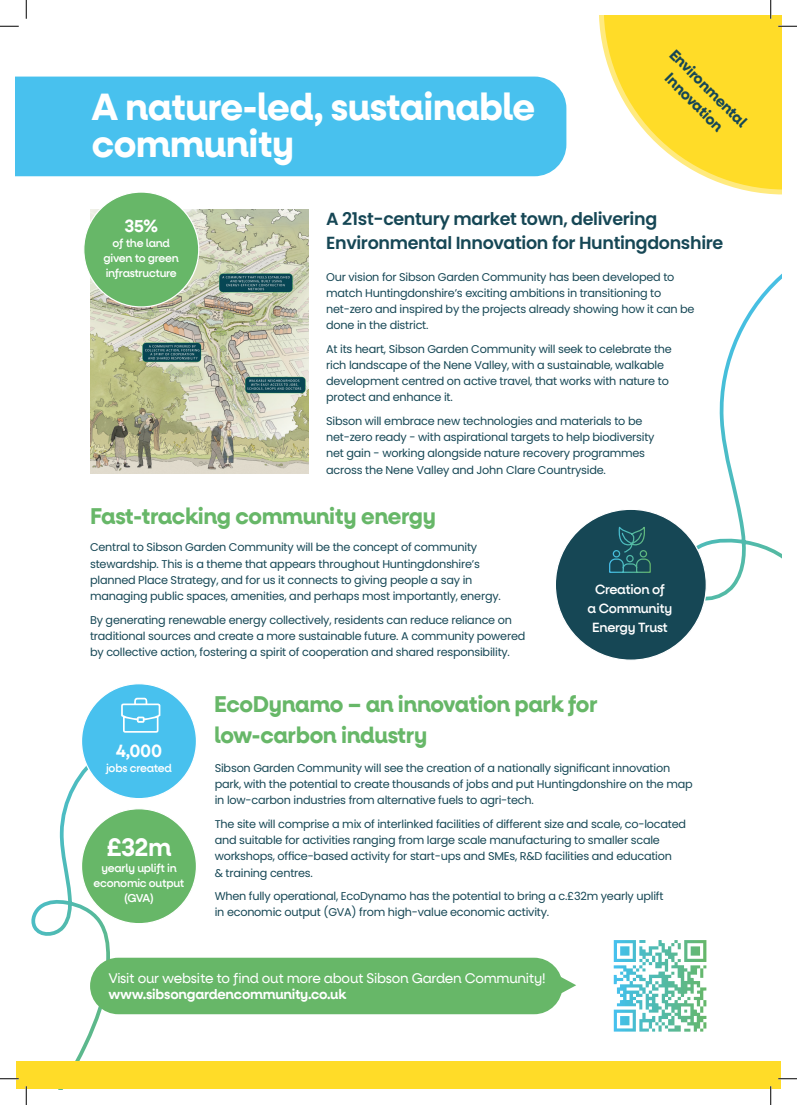
<style>
.page{position:relative;width:797px;height:1105px;background:#fff}
.page>*{position:absolute;margin:0;border:0;box-sizing:border-box;transform-origin:0 0}
.t1{font:700 37.5px/37.5px "Neulis Alt";letter-spacing:-.015em;color:#fff}
.t2{font:600 25px "Neulis Alt";color:#fff}
.t3{font:700 22.5px/31.2px "Neulis Alt";letter-spacing:-.015em;color:#67b768}
.t4{font:600 17.5px/23.8px "Poppins";letter-spacing:-.02em;color:#164755}
.t5{font:600 17.5px "Neulis Alt";color:#fff}
.t6{font:700 15px/20px "Neulis Alt";color:#164755;text-align:center}
.t7{font:13.75px "Neulis Alt";letter-spacing:-.015em;color:#fff}
.t8{font:600 13.75px "Neulis Alt";letter-spacing:-.015em;color:#fff}
.t9{font:500 13.25px/19px "Neulis Alt";letter-spacing:-.02em;color:#fff;text-align:center}
.t10{font:11.25px/16.2px "Poppins";letter-spacing:-.02em;color:#164755}
.t11{font:500 11.25px/15px "Neulis Alt";letter-spacing:-.02em;color:#fff;text-align:center}
</style>
<div class="page">
<svg style="left:676px;top:274px;width:105px;height:371px"></svg>
<svg style="left:16px;top:766px;width:117px;height:296px"></svg>
<svg style="left:613px;top:940px;width:93px;height:92px"></svg>
<div style="left:16px;top:77px;width:550px;height:99px;background:#48c1ee"></div>
<div style="left:90px;top:958px;width:472px;height:56px;background:#67b768;border-radius:28px"></div>
<svg style="left:560px;top:976px;width:16px;height:18px"></svg>
<img style="left:90px;top:209px;width:219px;height:265px">
<div style="left:81px;top:684px;width:115px;height:115px;background:#48c1ee;border-radius:50%"></div>
<div style="left:81px;top:809px;width:115px;height:115px;background:#67b768;border-radius:50%"></div>
<div style="left:84px;top:192px;width:115px;height:115px;background:#67b768;border-radius:50%"></div>
<svg style="left:121px;top:698px;width:39px;height:35px"></svg>
<div style="left:16px;top:1062px;width:764px;height:27px;background:#ffdc28"></div>
<svg style="left:599px;top:16px;width:182px;height:179px"></svg>
<div style="left:555px;top:509px;width:151px;height:151px;background:#164755;border-radius:50%"></div>
<svg style="left:609px;top:526px;width:42px;height:47px"></svg>
<svg style="left:0;top:25px;width:19px;height:2px"></svg>
<svg style="left:778px;top:25px;width:19px;height:2px"></svg>
<svg style="left:0;top:1078px;width:19px;height:1px"></svg>
<svg style="left:778px;top:1078px;width:19px;height:1px"></svg>
<svg style="left:25px;top:0;width:2px;height:19px"></svg>
<svg style="left:25px;top:1086px;width:2px;height:19px"></svg>
<svg style="left:770px;top:0;width:1px;height:19px"></svg>
<svg style="left:770px;top:1086px;width:1px;height:19px"></svg>
<p class="t1" style="left:92px;top:89px;width:445px">A nature-led, sustainable community</p>
<p class="t6" style="left:679px;top:45px;width:104px;rotate:45deg">Environmental<br>Innovation</p>
<p class="t5" style="left:124px;top:216px;width:35px">35%</p>
<p class="t11" style="left:104px;top:236px;width:77px">of the land given to green</p>
<p class="t11" style="left:106px;top:266px;width:73px">infrastructure</p>
<p class="t4" style="left:326px;top:207px;width:399px">A 21st-century market town, delivering<br>Environmental Innovation for Huntingdonshire</p>
<p class="t10" style="left:326px;top:269px;width:370px">Our vision for Sibson Garden Community has been developed to match Huntingdonshire’s exciting ambitions in transitioning to net-zero and inspired by the projects already showing how it can be done in the district.</p>
<p class="t10" style="left:326px;top:341px;width:347px">At its heart, Sibson Garden Community will seek to celebrate the rich landscape of the Nene Valley, with a sustainable, walkable development centred on active travel, that works with nature to protect and enhance it.</p>
<p class="t10" style="left:326px;top:413px;width:330px">Sibson will embrace new technologies and materials to be net-zero ready - with aspirational targets to help biodiversity net gain - working alongside nature recovery programmes across the Nene Valley and John Clare Countryside.</p>
<p class="t3" style="left:90px;top:501px;width:347px">Fast-tracking community energy</p>
<p class="t10" style="left:90px;top:539px;width:412px">Central to Sibson Garden Community will be the concept of community stewardship. This is a theme that appears throughout Huntingdonshire’s planned Place Strategy, and for us it connects to giving people a say in managing public spaces, amenities, and perhaps most importantly, energy.</p>
<p class="t10" style="left:90px;top:611px;width:437px">By generating renewable energy collectively, residents can reduce reliance on traditional sources and create a more sustainable future. A community powered by collective action, fostering a spirit of cooperation and shared responsibility.</p>
<p class="t9" style="left:587px;top:580px;width:86px">Creation of<br>a Community<br>Energy Trust</p>
<p class="t5" style="left:116px;top:741px;width:48px">4,000</p>
<p class="t11" style="left:106px;top:761px;width:67px">jobs created</p>
<p class="t2" style="left:107px;top:832px;width:66px">£32m</p>
<p class="t11" style="left:94px;top:861px;width:92px">yearly uplift in economic output (GVA)</p>
<p class="t3" style="left:214px;top:689px;width:385px">EcoDynamo – an innovation park for low-carbon industry</p>
<p class="t10" style="left:215px;top:760px;width:479px">Sibson Garden Community will see the creation of a nationally significant innovation park, with the potential to create thousands of jobs and put Huntingdonshire on the map in low-carbon industries from alternative fuels to agri-tech.</p>
<p class="t10" style="left:215px;top:816px;width:473px">The site will comprise a mix of interlinked facilities of different size and scale, co-located and suitable for activities ranging from large scale manufacturing to smaller scale workshops, office-based activity for start-ups and SMEs, R&amp;D facilities and education<br>&amp; training centres.</p>
<p class="t10" style="left:215px;top:888px;width:450px">When fully operational, EcoDynamo has the potential to bring a c.£32m yearly uplift in economic output (GVA) from high-value economic activity.</p>
<p class="t7" style="left:108px;top:970px;width:438px">Visit our website to find out more about Sibson Garden Community!</p>
<p class="t8" style="left:108px;top:986px;width:239px">www.sibsongardencommunity.co.uk</p>
</div>
